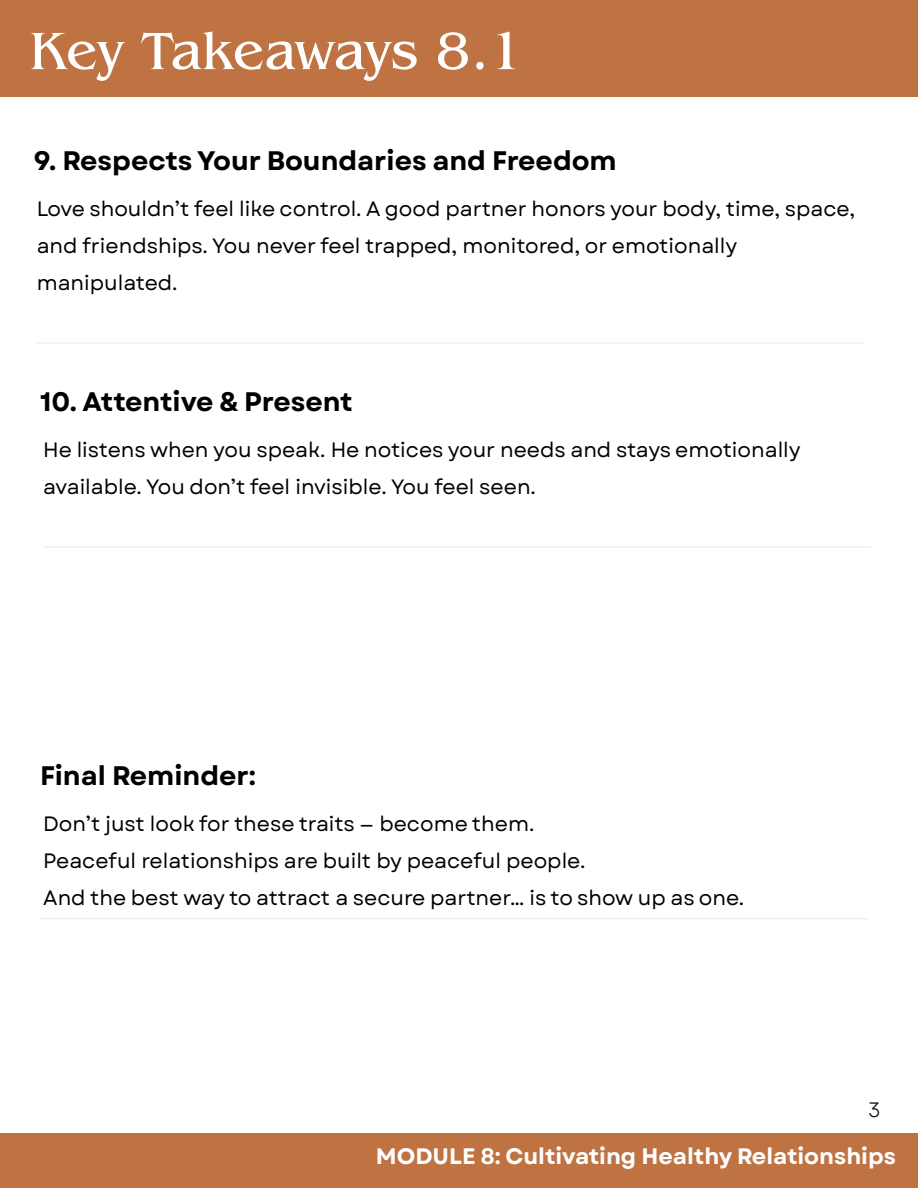
<style>
.page{position:relative;width:918px;height:1188px;background:#fff}
.page>*{position:absolute;margin:0;border:0;box-sizing:border-box;transform-origin:0 0}
.t1{font:54.9px "Benguiat Pro ITC";letter-spacing:-.015em;color:#fff}
.t2{font:700 26.7px "Garet";color:#000}
.t3{font:700 22.35px "Garet";color:#fff}
.t4{font:20.7px/37.2px "Garet";color:#000}
.t5{font:20.7px "Garet";color:#000}
</style>
<div class="page">
<div style="left:0;top:0;width:918px;height:97px;background:#bf7343"></div>
<div style="left:0;top:1133px;width:918px;height:55px;background:#bf7343"></div>
<hr style="left:37px;top:343px;width:828px;height:1px;background:#bf7343">
<hr style="left:44px;top:546px;width:828px;height:1px;background:#bf7343">
<hr style="left:40px;top:918px;width:828px;height:1px;background:#bf7343">
<h2 class="t1" style="left:29px;top:32px;width:496px">Key Takeaways 8.1</h2>
<p class="t2" style="left:34px;top:141px;width:585px">9. Respects Your Boundaries and Freedom</p>
<h2 class="t4" style="left:37px;top:190px;width:820px">Love shouldn’t feel like control. A good partner honors your body, time, space, and friendships. You never feel trapped, monitored, or emotionally manipulated.</h2>
<p class="t2" style="left:40px;top:382px;width:314px">10. Attentive &amp; Present</p>
<p class="t4" style="left:43px;top:431px;width:759px">He listens when you speak. He notices your needs and stays emotionally available. You don’t feel invisible. You feel seen.</p>
<p class="t2" style="left:40px;top:756px;width:217px">Final Reminder:</p>
<h2 class="t4" style="left:43px;top:805px;width:493px">Don’t just look for these traits — become them.</h2>
<p class="t4" style="left:43px;top:842px;width:544px">Peaceful relationships are built by peaceful people.</p>
<p class="t4" style="left:43px;top:879px;width:703px">And the best way to attract a secure partner… is to show up as one.</p>
<p class="t5" style="left:868px;top:1095px;width:14px">3</p>
<h1 class="t3" style="left:376px;top:1140px;width:522px">MODULE 8: Cultivating Healthy Relationships</h1>
</div>
